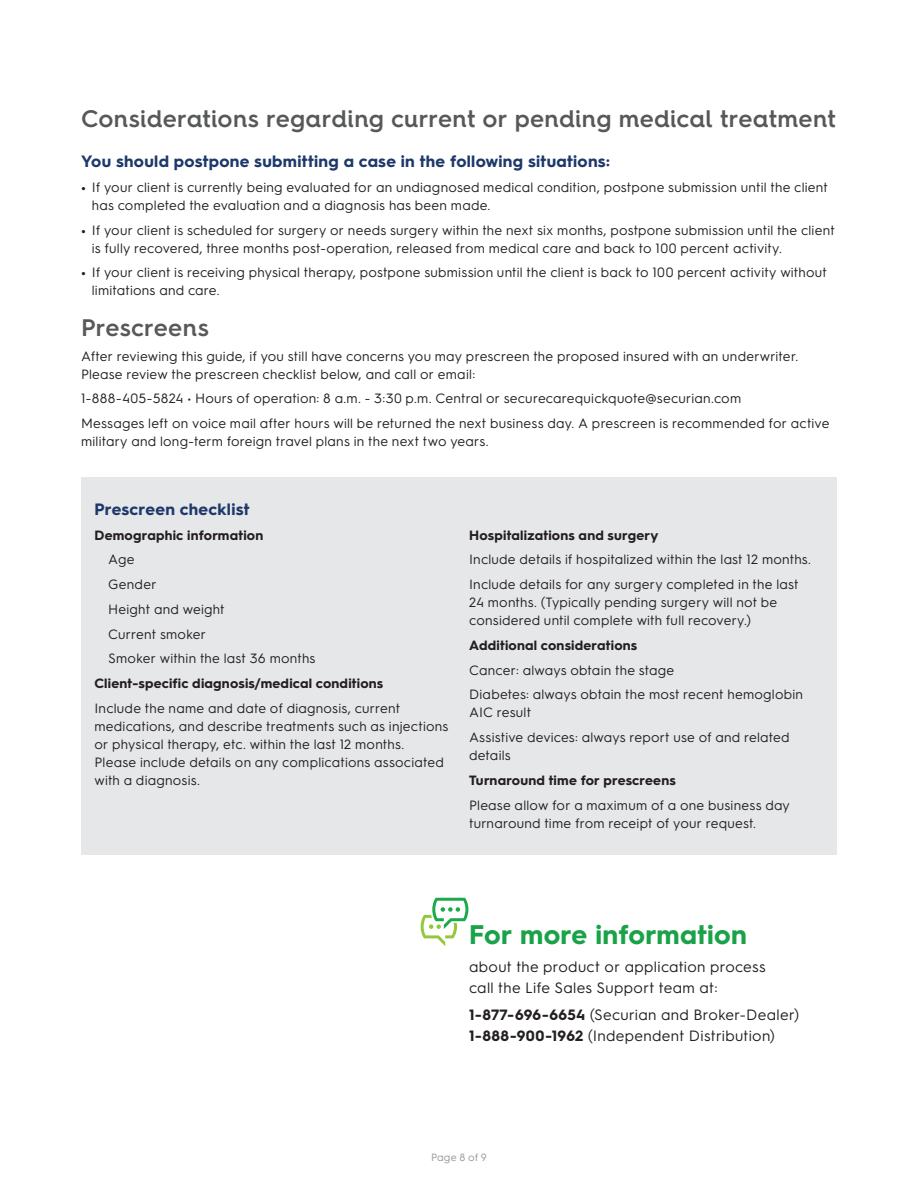
<style>
.page{position:relative;width:918px;height:1188px;background:#fff}
.page>*{position:absolute;margin:0;border:0;box-sizing:border-box;transform-origin:0 0}
.t1{font:700 27px "Hurme Geometric Sans 3";letter-spacing:.01em;color:#1aa248}
.t2{font:600 24px "Hurme Geometric Sans 4";letter-spacing:.01em;color:#57585a}
.t3{font:700 16.5px "Hurme Geometric Sans 3";letter-spacing:.015em;color:#1d386a}
.t4{font:15px/21px "Hurme Geometric Sans 3";letter-spacing:.025em;color:#231f20}
.t5{font:13.5px/18px "Hurme Geometric Sans 3";letter-spacing:.015em;color:#231f20}
.t6{font:700 13.5px "Hurme Geometric Sans 3";letter-spacing:.015em;color:#231f20}
.t7{font:10.5px "Hurme Geometric Sans 3";letter-spacing:.005em;color:#939598}
.s1{font-weight:700}
</style>
<div class="page">
<svg style="left:421px;top:898px;width:47px;height:48px"></svg>
<div style="left:81px;top:477px;width:756px;height:378px;background:#e6e7e9"></div>
<h2 class="t2" style="left:81px;top:102px;width:756px">Considerations regarding current or pending medical treatment</h2>
<p class="t3" style="left:81px;top:150px;width:530px">You should postpone submitting a case in the following situations:</p>
<p class="t5" style="left:92px;top:177px;width:738px;text-indent:-11px"><span class="s1">•</span> If your client is currently being evaluated for an undiagnosed medical condition, postpone submission until the client has completed the evaluation and a diagnosis has been made.</p>
<p class="t5" style="left:92px;top:220px;width:745px;text-indent:-11px"><span class="s1">•</span> If your client is scheduled for surgery or needs surgery within the next six months, postpone submission until the client is fully recovered, three months post-operation, released from medical care and back to 100 percent activity.</p>
<p class="t5" style="left:92px;top:263px;width:737px;text-indent:-11px"><span class="s1">•</span> If your client is receiving physical therapy, postpone submission until the client is back to 100 percent activity without limitations and care.</p>
<h2 class="t2" style="left:81px;top:311px;width:129px">Prescreens</h2>
<p class="t5" style="left:81px;top:346px;width:719px">After reviewing this guide, if you still have concerns you may prescreen the proposed insured with an underwriter.<br>Please review the prescreen checklist below, and call or email:</p>
<p class="t5" style="left:81px;top:385px;width:750px;line-height:24.8px">1-888-405-5824 • Hours of operation: 8 a.m. - 3:30 p.m. Central or securecarequickquote@securian.com<br>Messages left on voice mail after hours will be returned the next business day. A prescreen is recommended for active</p>
<p class="t5" style="left:81px;top:431px;width:409px">military and long-term foreign travel plans in the next two years.</p>
<p class="t3" style="left:94px;top:498px;width:157px">Prescreen checklist</p>
<p class="t6" style="left:94px;top:525px;width:170px">Demographic information</p>
<p class="t5" style="left:94px;top:546px;width:223px;line-height:24.8px">❏ Age<br>❏ Gender<br>❏ Height and weight<br>❏ Current smoker<br>❏ Smoker within the last 36 months</p>
<p class="t6" style="left:94px;top:674px;width:290px">Client-specific diagnosis/medical conditions</p>
<p class="t5" style="left:94px;top:698px;width:356px">Include the name and date of diagnosis, current medications, and describe treatments such as injections or physical therapy, etc. within the last 12 months.<br>Please include details on any complications associated with a diagnosis.</p>
<p class="t6" style="left:469px;top:525px;width:191px">Hospitalizations and surgery</p>
<p class="t5" style="left:469px;top:546px;width:344px;line-height:24.8px">Include details if hospitalized within the last 12 months.<br>Include details for any surgery completed in the last</p>
<p class="t5" style="left:469px;top:592px;width:310px">24 months. (Typically pending surgery will not be considered until complete with full recovery.)</p>
<p class="t6" style="left:469px;top:636px;width:170px">Additional considerations</p>
<p class="t5" style="left:469px;top:657px;width:336px;line-height:24.8px">Cancer: always obtain the stage<br>Diabetes: always obtain the most recent hemoglobin</p>
<p class="t5" style="left:469px;top:699px;width:322px;line-height:24.8px">AIC result<br>Assistive devices: always report use of and related</p>
<p class="t5" style="left:469px;top:745px;width:43px">details</p>
<p class="t6" style="left:469px;top:771px;width:208px">Turnaround time for prescreens</p>
<p class="t5" style="left:469px;top:795px;width:322px">Please allow for a maximum of a one business day turnaround time from receipt of your request.</p>
<h1 class="t1" style="left:469px;top:915px;width:279px">For more information</h1>
<p class="t4" style="left:469px;top:955px;width:298px">about the product or application process call the Life Sales Support team at:</p>
<p class="t4" style="left:469px;top:1004px;width:332px"><span class="s1">1-877-696-6654</span> (Securian and Broker-Dealer)<br><span class="s1">1-888-900-1962</span> (Independent Distribution)</p>
<p class="t7" style="left:431px;top:1150px;width:57px">Page 8 of 9</p>
</div>
